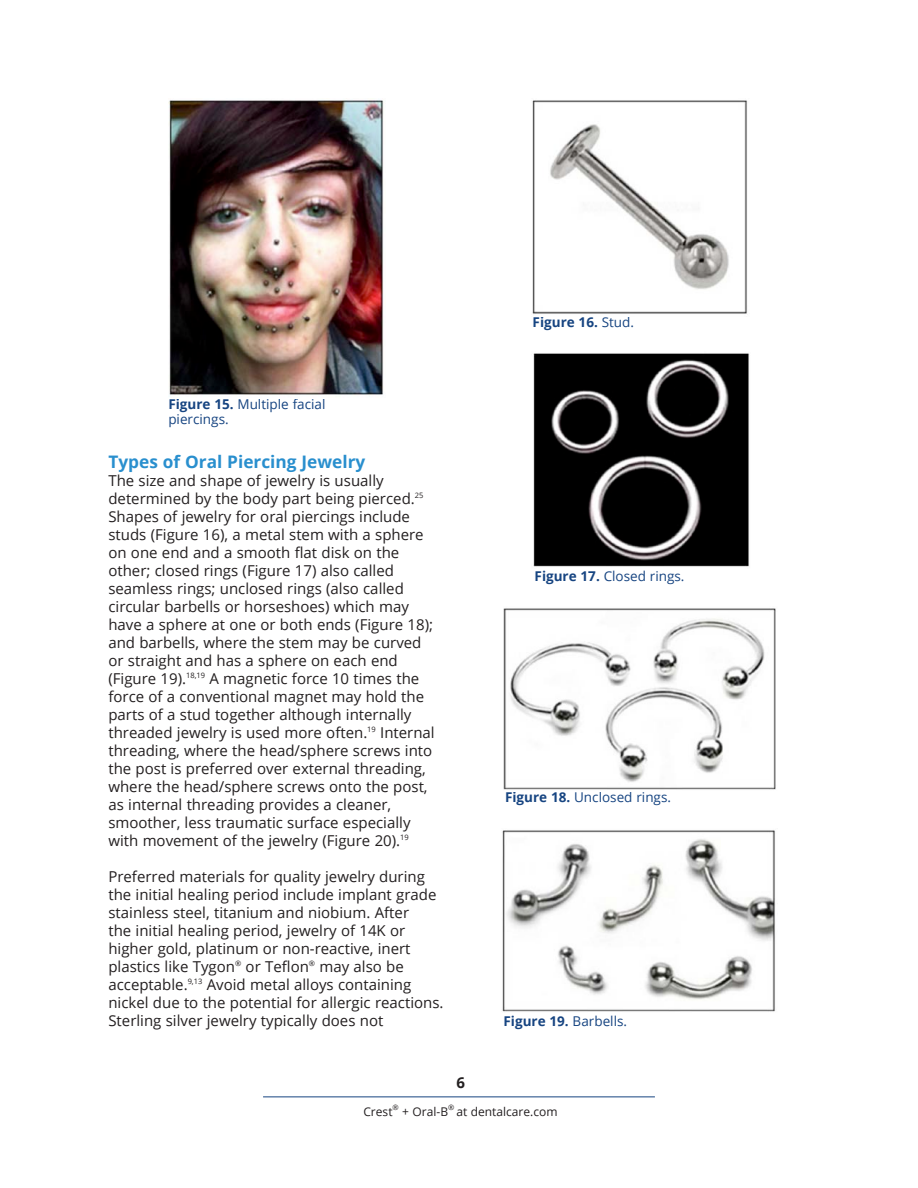
<style>
.page{position:relative;width:918px;height:1188px;background:#fff}
.page>*{position:absolute;margin:0;border:0;box-sizing:border-box;transform-origin:0 0}
.t1{font:700 17.25px "Open Sans";color:#298fce}
.t2{font:15px/18px "Open Sans";color:#231f20}
.t3{font:700 15px "Open Sans";color:#231f20}
.t4{font:13.5px/15px "Open Sans";color:#164481}
.t5{font:700 13.5px "Open Sans";color:#164481}
.t6{font:12px "Open Sans";color:#231f20}
.t7{font:7.5px "Open Sans";color:#231f20}
.s1{font-weight:700}
.s2{font-weight:400}
</style>
<div class="page">
<hr style="left:263px;top:1096px;width:392px;height:1px;background:#164481">
<img style="left:168px;top:100px;width:216px;height:295px">
<img style="left:532px;top:100px;width:216px;height:214px">
<img style="left:533px;top:353px;width:217px;height:214px">
<img style="left:504px;top:608px;width:272px;height:182px">
<img style="left:502px;top:830px;width:273px;height:182px">
<p class="t4" style="left:168px;top:397px;width:159px"><span class="s1">Figure 15.</span> Multiple facial piercings.</p>
<p class="t1" style="left:108px;top:450px;width:258px">Types of Oral Piercing Jewelry</p>
<p class="t2" style="left:108px;top:471px;width:328px">The size and shape of jewelry is usually determined by the body part being pierced.<sup>25<br></sup>Shapes of jewelry for oral piercings include studs (Figure 16), a metal stem with a sphere on one end and a smooth flat disk on the other; closed rings (Figure 17) also called seamless rings; unclosed rings (also called circular barbells or horseshoes) which may have a sphere at one or both ends (Figure 18); and barbells, where the stem may be curved or straight and has a sphere on each end (Figure 19).<sup>18,19</sup> A magnetic force 10 times the force of a conventional magnet may hold the parts of a stud together although internally threaded jewelry is used more often.<sup>19</sup> Internal threading, where the head/sphere screws into the post is preferred over external threading, where the head/sphere screws onto the post, as internal threading provides a cleaner, smoother, less traumatic surface especially with movement of the jewelry (Figure 20).<sup>19</sup></p>
<p class="t2" style="left:108px;top:867px;width:337px">Preferred materials for quality jewelry during the initial healing period include implant grade stainless steel, titanium and niobium. After<br>the initial healing period, jewelry of 14K or higher gold, platinum or non-reactive, inert plastics like Tygon<sup>®</sup> or Teflon<sup>®</sup> may also be acceptable.<sup>9,13</sup> Avoid metal alloys containing nickel due to the potential for allergic reactions.<br>Sterling silver jewelry typically does not</p>
<p class="t3" style="left:456px;top:1072px;width:10px">6</p>
<p class="t5" style="left:533px;top:313px;width:103px">Figure 16. <span class="s2">Stud.</span></p>
<p class="t4" style="left:535px;top:568px;width:151px"><span class="s1">Figure 17.</span> Closed rings.</p>
<p class="t4" style="left:505px;top:789px;width:168px"><span class="s1">Figure 18.</span> Unclosed rings.</p>
<p class="t5" style="left:504px;top:1011px;width:125px">Figure 19. <span class="s2">Barbells.</span></p>
<p class="t6" style="left:363px;top:1103px;width:31px">Crest</p>
<p class="t7" style="left:393px;top:1102px;width:8px">®</p>
<p class="t6" style="left:402px;top:1103px;width:47px">+ Oral-B</p>
<p class="t7" style="left:448px;top:1102px;width:8px">®</p>
<p class="t6" style="left:457px;top:1103px;width:103px">at dentalcare.com</p>
</div>
